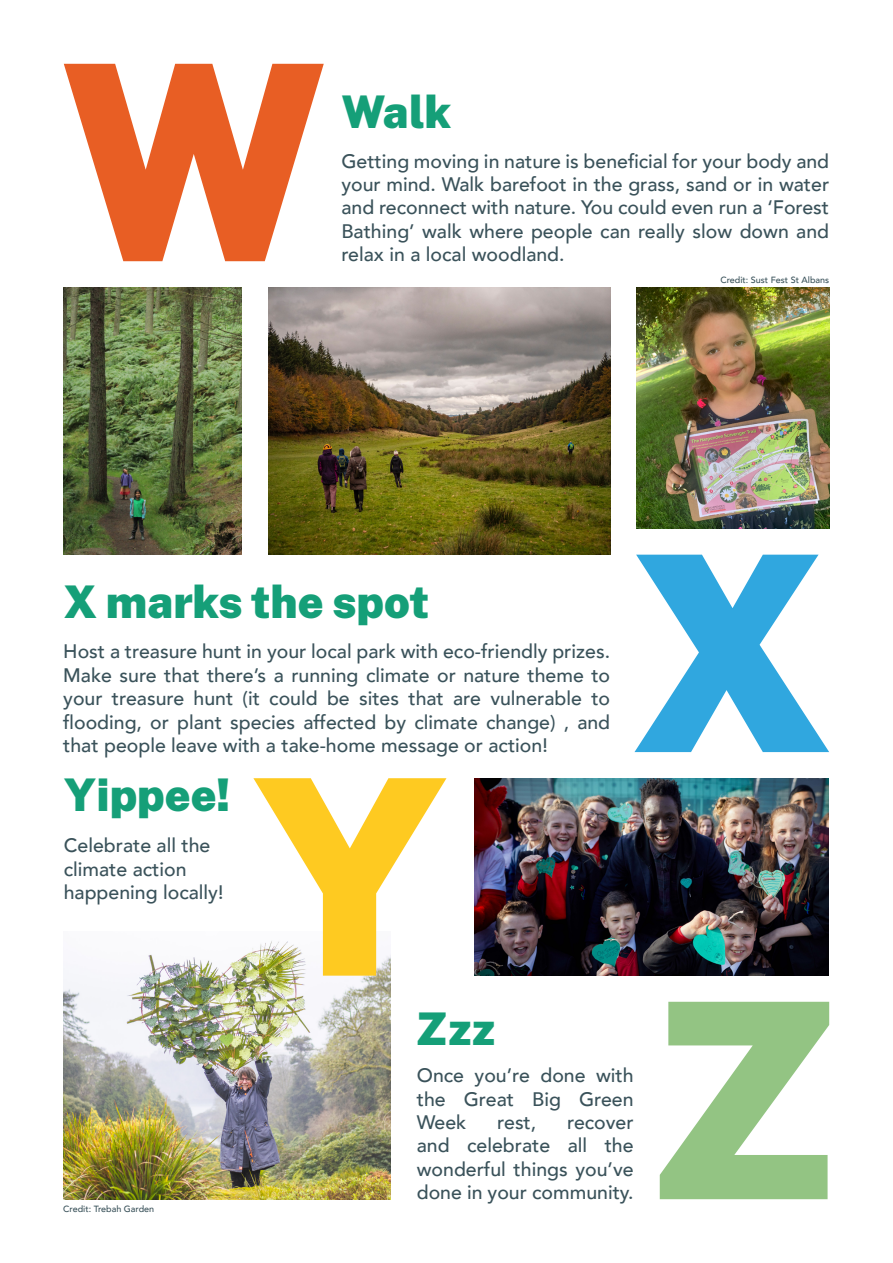
<style>
.page{position:relative;width:893px;height:1263px;background:#fff}
.page>*{position:absolute;margin:0;border:0;box-sizing:border-box;transform-origin:0 0}
.t1{font:900 45px "Public Sans";color:#159f78}
.t2{font:500 19.5px/23.4px "Avenir";color:#3a525a;text-align:justify}
.t3{font:500 9px "Avenir";color:#3a525a}
</style>
<div class="page">
<img style="left:63px;top:948px;width:328px;height:251px">
<img style="left:474px;top:778px;width:354px;height:198px">
<svg style="left:64px;top:64px;width:260px;height:197px;fill:#e85e24"></svg>
<svg style="left:634px;top:555px;width:195px;height:197px"></svg>
<svg style="left:253px;top:778px;width:193px;height:198px"></svg>
<svg style="left:660px;top:1002px;width:169px;height:197px"></svg>
<img style="left:64px;top:287px;width:178px;height:268px">
<img style="left:268px;top:287px;width:342px;height:268px">
<img style="left:636px;top:287px;width:193px;height:241px">
<h1 class="t1" style="left:341px;top:79px;width:112px">Walk</h1>
<p class="t2" style="left:341px;top:148px;width:489px">Getting moving in nature is beneficial for your body and your mind. Walk barefoot in the grass, sand or in water and reconnect with nature. You could even run a ‘Forest Bathing’ walk where people can really slow down and relax in a local woodland.</p>
<p class="t3" style="left:720px;top:272px;width:110px">Credit: Sust Fest St Albans</p>
<h1 class="t1" style="left:64px;top:569px;width:367px">X marks the spot</h1>
<p class="t2" style="left:63px;top:639px;width:548px">Host a treasure hunt in your local park with eco-friendly prizes.<br>Make sure that there’s a running climate or nature theme to your treasure hunt (it could be sites that are vulnerable to flooding, or plant species affected by climate change) , and that people leave with a take-home message or action!</p>
<h1 class="t1" style="left:64px;top:762px;width:168px">Yippee!</h1>
<p class="t2" style="left:64px;top:833px;width:161px;text-align:left">Celebrate all the climate action happening locally!</p>
<p class="t3" style="left:63px;top:1201px;width:93px">Credit: Trebah Garden</p>
<h1 class="t1" style="left:416px;top:996px;width:80px">Zzz</h1>
<p class="t2" style="left:417px;top:1063px;width:218px">Once you’re done with the Great Big Green Week</p>
<p class="t2" style="left:497px;top:1109px;width:40px">rest,</p>
<p class="t2" style="left:417px;top:1109px;width:218px;text-indent:150px">recover and celebrate all the wonderful things you’ve done in your community.</p>
</div>
